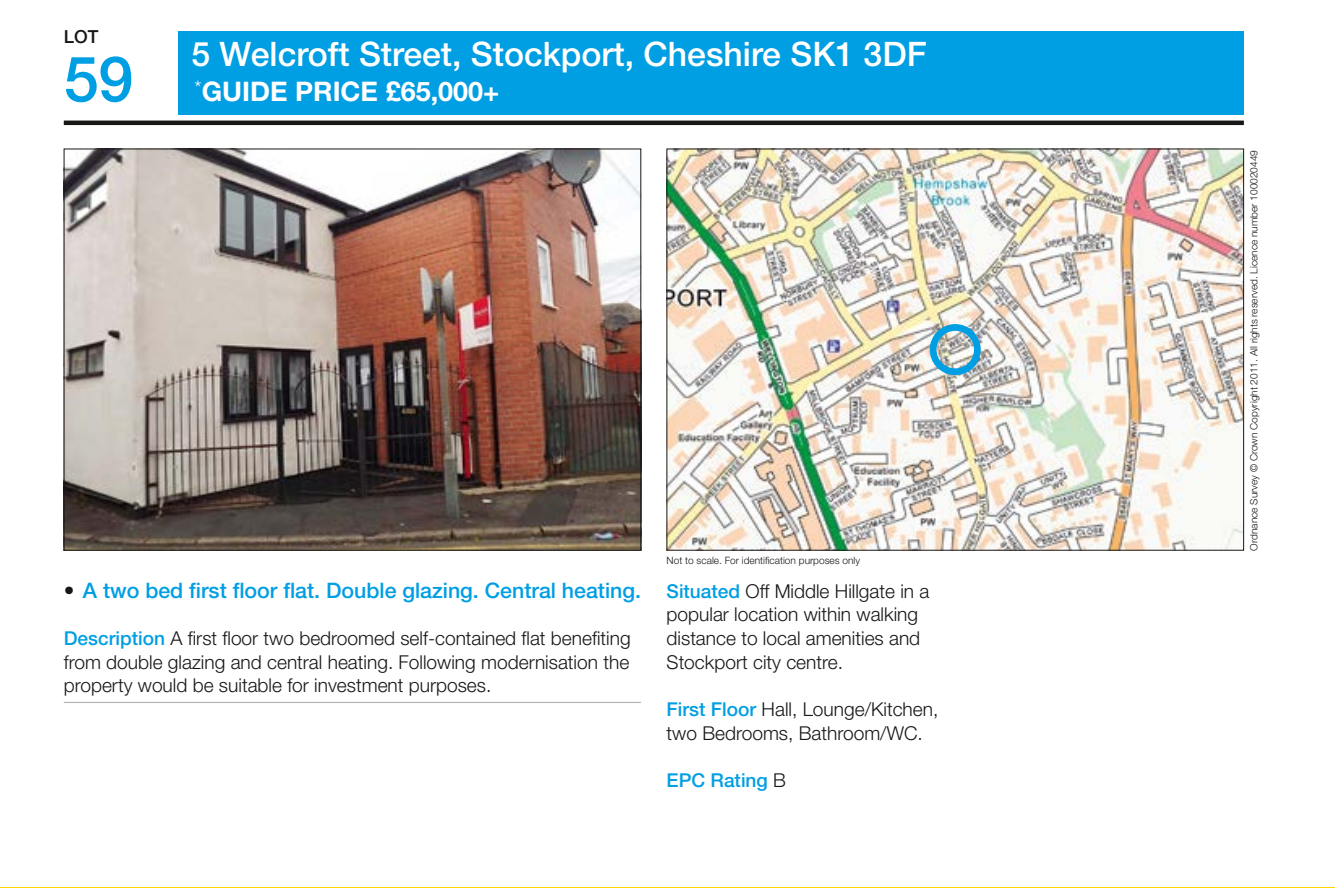
<style>
.page{position:relative;width:1335px;height:888px;background:#fff}
.page>*{position:absolute;margin:0;border:0;box-sizing:border-box;transform-origin:0 0}
.t1{font:500 63px "Helvetica Neue LT Std";color:#009ee3}
.t2{font:500 33.75px "Helvetica Neue LT Std";color:#fff}
.t3{font:700 27px "Helvetica Neue LT Std";color:#fff}
.t4{font:500 21.38px "Helvetica Neue LT Std";color:#009ee3}
.t5{font:300 19.12px/23.6px "Helvetica Neue LT Std";color:#181716}
.t6{font:500 19.12px "Helvetica Neue LT Std";color:#009ee3}
.t7{font:500 18px "Helvetica Neue LT Std";color:#181716}
.t8{font:300 10.12px "Helvetica Neue LT Std";color:#181716}
.s1{color:#181716}
.s2{font-weight:500;color:#009ee3}
.s3{font-weight:300;color:#181716}
</style>
<div class="page">
<div style="left:179px;top:31px;width:1065px;height:84px;background:#009ee3"></div>
<hr style="left:0;top:887px;width:1335px;height:1px;background:#fcd800">
<hr style="left:64px;top:121px;width:1180px;height:4px;background:#181716">
<img style="left:66px;top:151px;width:573px;height:397px">
<img style="left:668px;top:151px;width:574px;height:397px">
<hr style="left:64px;top:702px;width:577px;height:1px;background:#b1b2b3">
<div style="left:930px;top:324px;width:51px;height:51px;border:7px solid #009ee3;border-radius:50%"></div>
<p class="t7" style="left:64px;top:26px;width:36px">LOT</p>
<h1 class="t1" style="left:64px;top:41px;width:71px">59</h1>
<h2 class="t2" style="left:191px;top:34px;width:737px">5 Welcroft Street, Stockport, Cheshire SK1 3DF</h2>
<h3 class="t3" style="left:195px;top:75px;width:306px"><sup>*</sup>GUIDE PRICE £65,000+</h3>
<p class="t8" style="left:666px;top:554px;width:195px">Not to scale. For identification purposes only</p>
<p class="t4" style="left:64px;top:577px;width:579px"><span class="s1">•</span> A two bed first floor flat. Double glazing. Central heating.</p>
<p class="t5" style="left:64px;top:626px;width:568px;text-align:justify"><span class="s2">Description</span> A first floor two bedroomed self-contained flat benefiting from double glazing and central heating. Following modernisation the property would be suitable for investment purposes.</p>
<p class="t5" style="left:667px;top:578px;width:264px"><span class="s2">Situated</span> Off Middle Hillgate in a popular location within walking distance to local amenities and<br>Stockport city centre.</p>
<p class="t5" style="left:667px;top:697px;width:273px"><span class="s2">First Floor</span> Hall, Lounge/Kitchen, two Bedrooms, Bathroom/WC.</p>
<p class="t6" style="left:667px;top:768px;width:121px">EPC Rating <span class="s3">B</span></p>
<p class="t8" style="left:1248px;top:550px;width:402px;rotate:-90deg">Ordnance Survey © Crown Copyright 2011. All rights reserved. Licence number 100020449</p>
</div>
